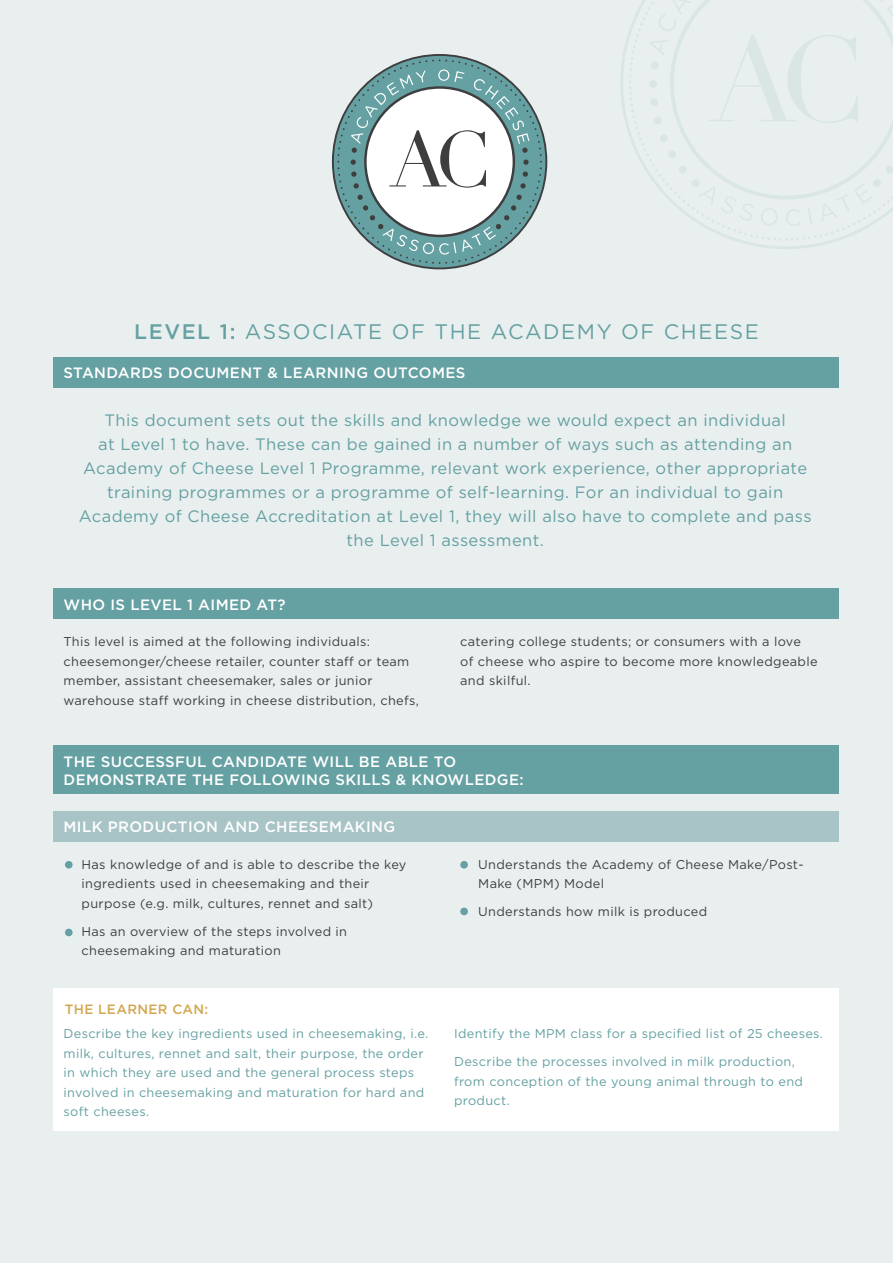
<style>
.page{position:relative;width:893px;height:1263px;background:#e9efef}
.page>*{position:absolute;margin:0;border:0;box-sizing:border-box;transform-origin:0 0}
.t1{font:21px "Gotham";letter-spacing:.075em;color:#65a0a2}
.t2{font:16.5px/24px "Gotham";letter-spacing:.025em;color:#65a0a2;text-align:center}
.t3{font:500 15px/18px "Gotham";letter-spacing:.025em;color:#fff}
.t4{font:500 13.5px "Gotham";letter-spacing:.025em;color:#d2a751}
.t5{font:12.75px/19.5px "Gotham";letter-spacing:.025em;color:#3e3e3f}
.t6{font:12.75px/19.5px "Gotham";letter-spacing:.025em;color:#65a0a2}
.s1{font-weight:500}
</style>
<div class="page">
<div style="left:65px;top:861px;width:8px;height:7px;background:#65a0a2;border-radius:50%"></div>
<div style="left:460px;top:861px;width:8px;height:7px;background:#65a0a2;border-radius:50%"></div>
<div style="left:460px;top:908px;width:8px;height:7px;background:#65a0a2;border-radius:50%"></div>
<div style="left:65px;top:929px;width:8px;height:7px;background:#65a0a2;border-radius:50%"></div>
<svg style="left:336px;top:58px;width:207px;height:207px"></svg>
<div style="left:54px;top:989px;width:785px;height:142px;background:#fff"></div>
<div style="left:54px;top:357px;width:785px;height:30px;background:#65a0a2"></div>
<div style="left:54px;top:588px;width:785px;height:31px;background:#65a0a2"></div>
<div style="left:54px;top:811px;width:785px;height:31px;background:#a9c4c7"></div>
<div style="left:54px;top:745px;width:785px;height:49px;background:#65a0a2"></div>
<svg style="left:621px;top:32px;width:215px;height:217px"></svg>
<svg style="left:629px;top:0;width:239px;height:241px"></svg>
<div style="left:649px;top:80px;width:8px;height:8px;background:#dfe9e9;border-radius:50%"></div>
<svg style="left:650px;top:0;width:243px;height:227px"></svg>
<p class="t1" style="left:134px;top:320px;width:626px"><span class="s1">LEVEL 1:</span> ASSOCIATE OF THE ACADEMY OF CHEESE</p>
<p class="t3" style="left:64px;top:363px;width:403px">STANDARDS DOCUMENT &amp; LEARNING OUTCOMES</p>
<p class="t2" style="left:79px;top:408px;width:734px">This document sets out the skills and knowledge we would expect an individual<br>at Level 1 to have. These can be gained in a number of ways such as attending an Academy of Cheese Level 1 Programme, relevant work experience, other appropriate training programmes or a programme of self-learning. For an individual to gain Academy of Cheese Accreditation at Level 1, they will also have to complete and pass the Level 1 assessment.</p>
<p class="t3" style="left:64px;top:595px;width:223px">WHO IS LEVEL 1 AIMED AT?</p>
<p class="t5" style="left:64px;top:632px;width:357px">This level is aimed at the following individuals: cheesemonger/cheese retailer, counter staff or team member, assistant cheesemaker, sales or junior warehouse staff working in cheese distribution, chefs,</p>
<p class="t5" style="left:460px;top:632px;width:359px">catering college students; or consumers with a love<br>of cheese who aspire to become more knowledgeable and skilful.</p>
<p class="t3" style="left:64px;top:752px;width:462px">THE SUCCESSFUL CANDIDATE WILL BE ABLE TO<br>DEMONSTRATE THE FOLLOWING SKILLS &amp; KNOWLEDGE:</p>
<p class="t3" style="left:64px;top:817px;width:333px">MILK PRODUCTION AND CHEESEMAKING</p>
<p class="t5" style="left:82px;top:854px;width:326px">Has knowledge of and is able to describe the key ingredients used in cheesemaking and their purpose (e.g. milk, cultures, rennet and salt)</p>
<p class="t5" style="left:82px;top:921px;width:267px">Has an overview of the steps involved in cheesemaking and maturation</p>
<p class="t4" style="left:65px;top:1002px;width:145px">THE LEARNER CAN:</p>
<p class="t5" style="left:478px;top:854px;width:327px">Understands the Academy of Cheese Make/Post-<br>Make (MPM) Model</p>
<p class="t5" style="left:478px;top:902px;width:230px">Understands how milk is produced</p>
<p class="t6" style="left:64px;top:1024px;width:366px">Describe the key ingredients used in cheesemaking, i.e. milk, cultures, rennet and salt, their purpose, the order in which they are used and the general process steps involved in cheesemaking and maturation for hard and soft cheeses.</p>
<p class="t6" style="left:454px;top:1024px;width:370px">Identify the MPM class for a specified list of 25 cheeses.</p>
<p class="t6" style="left:454px;top:1052px;width:350px">Describe the processes involved in milk production, from conception of the young animal through to end product.</p>
</div>
